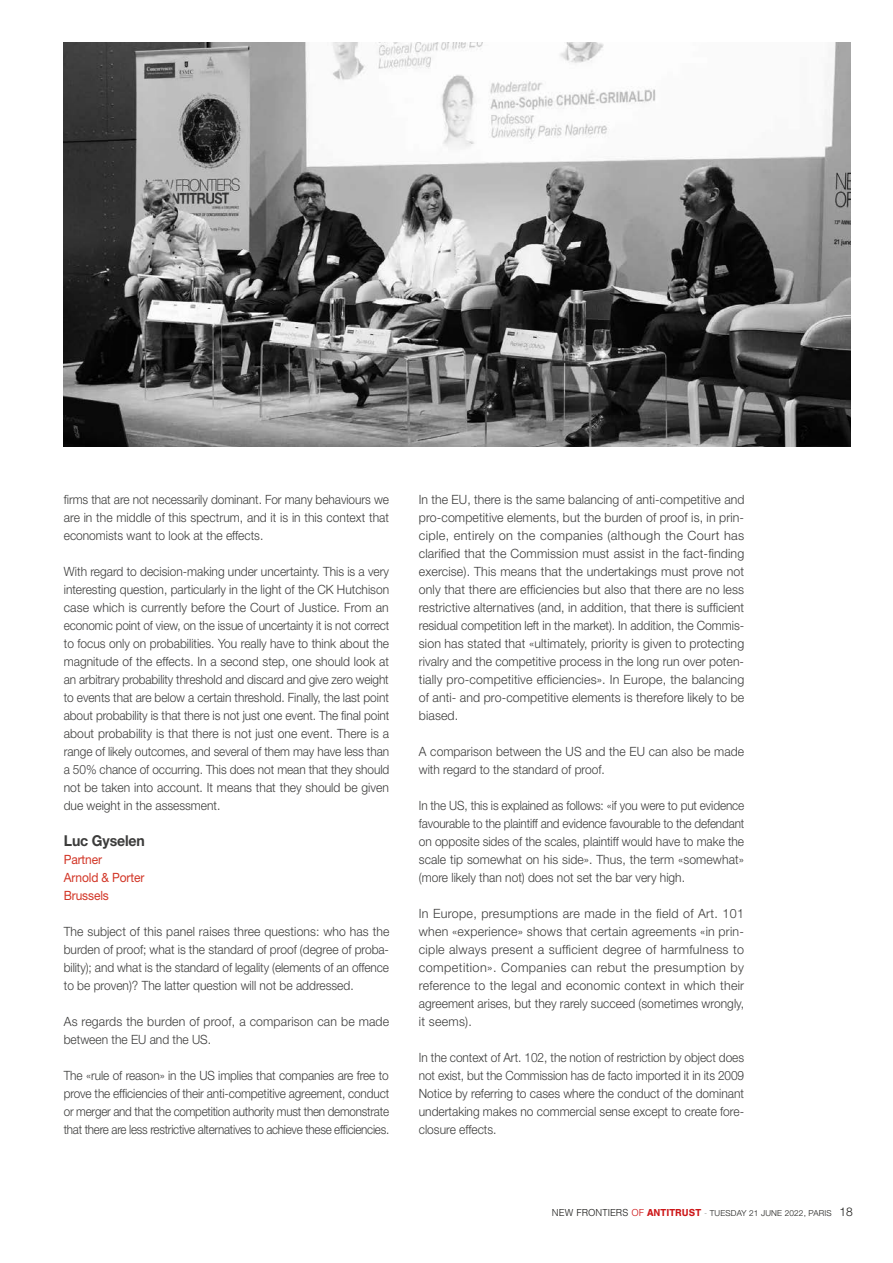
<style>
.page{position:relative;width:893px;height:1263px;background:#fff}
.page>*{position:absolute;margin:0;border:0;box-sizing:border-box;transform-origin:0 0}
.t1{font:700 15px "Helvetica Neue LT";letter-spacing:-.01em;color:#3c3c3b;scale:.94 1}
.t2{font:300 12.75px/18px "Helvetica Neue LT";color:#3c3c3b;text-align:justify;scale:.94 1}
.t3{font:300 12.75px/18px "Helvetica Neue LT";color:#3c3c3b;scale:.96 1}
.t4{font:300 12.75px/18px "Helvetica Neue LT";color:#3c3c3b;text-align:justify;scale:.93 1}
.t5{font:300 12.75px/18px "Helvetica Neue LT";color:#3c3c3b;text-align:justify}
.t6{font:300 12.75px/18px "Helvetica Neue LT";color:#3c3c3b;text-align:justify;scale:.95 1}
.t7{font:300 12.75px/18px "Helvetica Neue LT";color:#3c3c3b;text-align:justify;scale:.92 1}
.t8{font:12.75px/18px "Helvetica Neue LT";letter-spacing:-.01em;color:#d23627;scale:.94 1}
.t9{font:300 8.25px "Helvetica Neue LT";letter-spacing:.02em;color:#1d1d1b}
.s1{font-family:"Nimbus San";font-size:10.5px}
.s2{font-family:"Nimbus San";font-size:10.5px;color:#cd1719}
.s3{font-family:"Nimbus San";font-weight:700;font-size:10.5px;color:#cd1719}
.s4{font-weight:100;font-size:9px;color:#646363}
.s5{font-size:12px}
</style>
<div class="page">
<img style="left:64px;top:43px;width:786px;height:403px">
<p class="t4" style="left:64px;top:490px;width:351px">firms that are not necessarily dominant. For many behaviours we are in the middle of this spectrum, and it is in this context that economists want to look at the effects.</p>
<p class="t2" style="left:64px;top:562px;width:348px">With regard to decision-making under uncertainty. This is a very interesting question, particularly in the light of the CK Hutchison case which is currently before the Court of Justice. From an economic point of view, on the issue of uncertainty it is not correct to focus only on probabilities. You really have to think about the magnitude of the effects. In a second step, one should look at an arbitrary probability threshold and discard and give zero weight to events that are below a certain threshold. Finally, the last point about probability is that there is not just one event. The final point about probability is that there is not just one event. There is a range of likely outcomes, and several of them may have less than a 50% chance of occurring. This does not mean that they should not be taken into account. It means that they should be given due weight in the assessment.</p>
<p class="t1" style="left:64px;top:831px;width:88px">Luc Gyselen</p>
<p class="t8" style="left:64px;top:850px;width:87px">Partner<br>Arnold &amp; Porter<br>Brussels</p>
<p class="t6" style="left:64px;top:922px;width:344px">The subject of this panel raises three questions: who has the burden of proof; what is the standard of proof (degree of proba&shy;bility); and what is the standard of legality (elements of an offence to be proven)? The latter question will not be addressed.</p>
<p class="t3" style="left:64px;top:1012px;width:340px">As regards the burden of proof, a comparison can be made between the EU and the US.</p>
<p class="t4" style="left:64px;top:1066px;width:352px">The «rule of reason» in the US implies that companies are free to prove the efficiencies of their anti-competitive agreement, conduct or merger and that the competition authority must then demonstrate that there are less restrictive alternatives to achieve these efficiencies.</p>
<p class="t3" style="left:419px;top:490px;width:341px;text-align:justify">In the EU, there is the same balancing of anti-competitive and pro-competitive elements, but the burden of proof is, in prin&shy;ciple, entirely on the companies (although the Court has clarified that the Commission must assist in the fact-finding exercise). This means that the undertakings must prove not only that there are efficiencies but also that there are no less restrictive alternatives (and, in addition, that there is sufficient residual competition left in the market). In addition, the Commis&shy;sion has stated that «ultimately, priority is given to protecting rivalry and the competitive process in the long run over poten&shy;tially pro-competitive efficiencies». In Europe, the balancing of anti- and pro-competitive elements is therefore likely to be biased.</p>
<p class="t6" style="left:419px;top:742px;width:344px">A comparison between the US and the EU can also be made with regard to the standard of proof.</p>
<p class="t7" style="left:419px;top:796px;width:355px">In the US, this is explained as follows: «if you were to put evidence favourable to the plaintiff and evidence favourable to the defendant on opposite sides of the scales, plaintiff would have to make the scale tip somewhat on his side». Thus, the term «somewhat» (more likely than not) does not set the bar very high.</p>
<p class="t5" style="left:419px;top:904px;width:327px">In Europe, presumptions are made in the field of Art. 101 when «experience» shows that certain agreements «in prin&shy;ciple always present a sufficient degree of harmfulness to competition». Companies can rebut the presumption by reference to the legal and economic context in which their agreement arises, but they rarely succeed (sometimes wrongly, it seems).</p>
<p class="t4" style="left:419px;top:1048px;width:351px">In the context of Art. 102, the notion of restriction by object does not exist, but the Commission has de facto imported it in its 2009<br>Notice by referring to cases where the conduct of the dominant undertaking makes no commercial sense except to create fore&shy;closure effects.</p>
<p class="t9" style="left:552px;top:1208px;width:302px"><span class="s1">NEW FRONTIERS</span> <span class="s2">OF</span> <span class="s3">ANTITRUST</span> <span class="s4">-</span> TUESDAY 21 JUNE 2022, PARIS <span class="s5">18</span></p>
</div>
